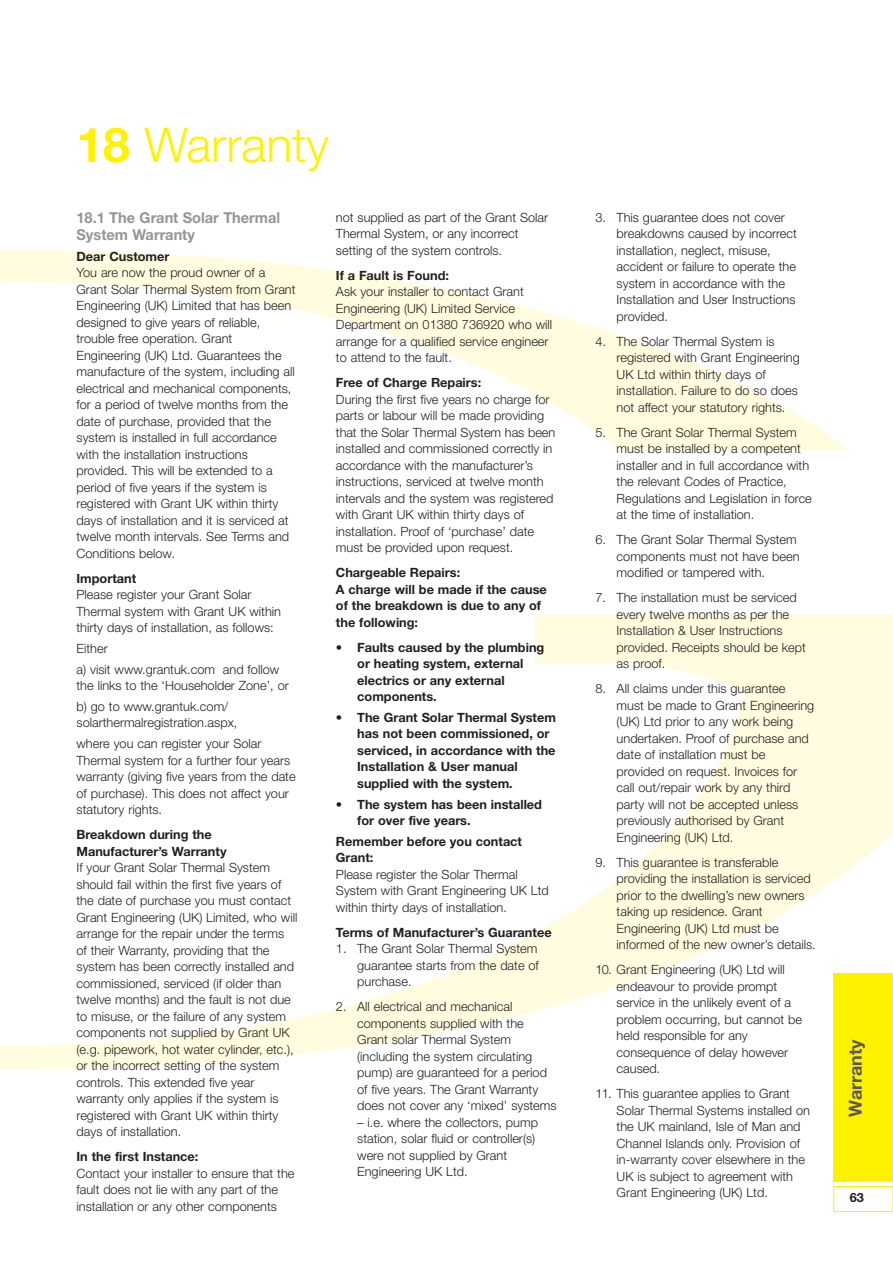
<style>
.page{position:relative;width:893px;height:1263px;background:#fff}
.page>*{position:absolute;margin:0;border:0;box-sizing:border-box;transform-origin:0 0}
.t1{font:300 48px "Helvetica Neue";color:#fff200}
.t2{font:48px "Helvetica Neue Light TT";color:#fff200}
.t3{font:700 18px "Helvetica Neue";color:#58595b}
.t4{font:700 15px/16.5px "Helvetica Neue";color:#939598}
.t5{font:300 12.75px/16.5px "Helvetica Neue";color:#231f20}
.t6{font:700 12.75px/16.5px "Helvetica Neue";color:#231f20}
.s1{font-weight:700}
</style>
<div class="page">
<img style="left:0;top:250px;width:892px;height:820px">
<div style="left:833px;top:1186px;width:59px;height:26px;border:1px solid #fff200"></div>
<div style="left:833px;top:974px;width:59px;height:208px;background:#fff200"></div>
<h1 class="t1" style="left:77px;top:128px;width:254px"><span class="s1">18</span> Warranty</h1>
<h1 class="t2" style="left:77px;top:129px;width:182px">???????</h1>
<p class="t4" style="left:77px;top:211px;width:205px">18.1 The Grant Solar Thermal<br>System Warranty</p>
<p class="t6" style="left:77px;top:249px;width:94px">Dear Customer</p>
<p class="t5" style="left:77px;top:265px;width:221px">You are now the proud owner of a Grant Solar Thermal System from Grant Engineering (UK) Limited that has been designed to give years of reliable, trouble free operation. Grant Engineering (UK) Ltd. Guarantees the manufacture of the system, including all electrical and mechanical components, for a period of twelve months from the date of purchase, provided that the system is installed in full accordance with the installation instructions provided. This will be extended to a period of five years if the system is registered with Grant UK within thirty days of installation and it is serviced at twelve month intervals. See Terms and Conditions below.</p>
<p class="t6" style="left:77px;top:571px;width:61px">Important</p>
<p class="t5" style="left:77px;top:587px;width:206px">Please register your Grant Solar<br>Thermal system with Grant UK within thirty days of installation, as follows:</p>
<p class="t5" style="left:77px;top:639px;width:204px;line-height:20.7px">Either<br>a) visit www.grantuk.com and follow</p>
<p class="t5" style="left:77px;top:676px;width:214px;line-height:20.7px">the links to the ‘Householder Zone’, or b) go to www.grantuk.com/</p>
<p class="t5" style="left:77px;top:714px;width:187px;line-height:20.7px">solarthermalregistration.aspx, where you can register your Solar</p>
<p class="t5" style="left:77px;top:753px;width:221px">Thermal system for a further four years warranty (giving five years from the date of purchase). This does not affect your statutory rights.</p>
<p class="t6" style="left:77px;top:827px;width:152px">Breakdown during the<br>Manufacturer’s Warranty</p>
<p class="t5" style="left:77px;top:860px;width:222px">If your Grant Solar Thermal System should fail within the first five years of the date of purchase you must contact Grant Engineering (UK) Limited, who will arrange for the repair under the terms of their Warranty, providing that the system has been correctly installed and commissioned, serviced (if older than twelve months) and the fault is not due to misuse, or the failure of any system components not supplied by Grant UK (e.g. pipework, hot water cylinder, etc.), or the incorrect setting of the system controls. This extended five year warranty only applies if the system is registered with Grant UK within thirty days of installation.</p>
<p class="t6" style="left:77px;top:1149px;width:123px">In the first Instance:</p>
<p class="t5" style="left:77px;top:1166px;width:219px">Contact your installer to ensure that the fault does not lie with any part of the installation or any other components</p>
<p class="t5" style="left:336px;top:210px;width:214px">not supplied as part of the Grant Solar<br>Thermal System, or any incorrect setting of the system controls.</p>
<p class="t6" style="left:336px;top:268px;width:115px">If a Fault is Found:</p>
<p class="t5" style="left:336px;top:285px;width:218px">Ask your installer to contact Grant Engineering (UK) Limited Service Department on 01380 736920 who will arrange for a qualified service engineer to attend to the fault.</p>
<p class="t6" style="left:336px;top:375px;width:147px">Free of Charge Repairs:</p>
<p class="t5" style="left:336px;top:392px;width:221px">During the first five years no charge for parts or labour will be made providing that the Solar Thermal System has been installed and commissioned correctly in accordance with the manufacturer’s instructions, serviced at twelve month intervals and the system was registered with Grant UK within thirty days of installation. Proof of ‘purchase’ date must be provided upon request.</p>
<p class="t6" style="left:336px;top:565px;width:212px">Chargeable Repairs:<br>A charge will be made if the cause of the breakdown is due to any of the following:</p>
<p class="t6" style="left:357px;top:640px;width:189px;text-indent:-21px">• Faults caused by the plumbing or heating system, external electrics or any external components.</p>
<p class="t6" style="left:357px;top:710px;width:200px;text-indent:-21px">• The Grant Solar Thermal System has not been commissioned, or serviced, in accordance with the<br>Installation &amp; User manual supplied with the system.</p>
<p class="t6" style="left:357px;top:797px;width:186px;text-indent:-21px">• The system has been installed for over five years.</p>
<p class="t6" style="left:336px;top:834px;width:188px">Remember before you contact<br>Grant:</p>
<p class="t5" style="left:336px;top:867px;width:214px">Please register the Solar Thermal<br>System with Grant Engineering UK Ltd within thirty days of installation.</p>
<p class="t6" style="left:336px;top:925px;width:217px">Terms of Manufacturer’s Guarantee</p>
<p class="t5" style="left:357px;top:942px;width:183px;text-align:justify;text-indent:-21px">1. The Grant Solar Thermal System guarantee starts from the date of purchase.</p>
<p class="t5" style="left:357px;top:1000px;width:201px;text-indent:-21px">2. All electrical and mechanical components supplied with the<br>Grant solar Thermal System (including the system circulating pump) are guaranteed for a period of five years. The Grant Warranty does not cover any ‘mixed’ systems</p>
<p class="t5" style="left:357px;top:1115px;width:182px">– i.e. where the collectors, pump station, solar fluid or controller(s) were not supplied by Grant<br>Engineering UK Ltd.</p>
<p class="t5" style="left:617px;top:210px;width:182px;text-indent:-21px">3. This guarantee does not cover breakdowns caused by incorrect installation, neglect, misuse, accident or failure to operate the system in accordance with the<br>Installation and User Instructions provided.</p>
<p class="t5" style="left:617px;top:334px;width:185px;text-indent:-21px">4. The Solar Thermal System is registered with Grant Engineering<br>UK Ltd within thirty days of installation. Failure to do so does not affect your statutory rights.</p>
<p class="t5" style="left:617px;top:425px;width:197px;text-indent:-21px">5. The Grant Solar Thermal System must be installed by a competent installer and in full accordance with the relevant Codes of Practice, Regulations and Legislation in force at the time of installation.</p>
<p class="t5" style="left:617px;top:532px;width:184px;text-indent:-21px">6. The Grant Solar Thermal System components must not have been modified or tampered with.</p>
<p class="t5" style="left:617px;top:590px;width:191px;text-indent:-21px">7. The installation must be serviced every twelve months as per the<br>Installation &amp; User Instructions provided. Receipts should be kept as proof.</p>
<p class="t5" style="left:617px;top:681px;width:199px;text-indent:-21px">8. All claims under this guarantee must be made to Grant Engineering (UK) Ltd prior to any work being undertaken. Proof of purchase and date of installation must be provided on request. Invoices for call out/repair work by any third party will not be accepted unless previously authorised by Grant<br>Engineering (UK) Ltd.</p>
<p class="t5" style="left:617px;top:855px;width:201px;text-indent:-21px">9. This guarantee is transferable providing the installation is serviced prior to the dwelling’s new owners taking up residence. Grant Engineering (UK) Ltd must be informed of the new owner’s details.</p>
<p class="t5" style="left:617px;top:962px;width:187px;text-indent:-21px">10. Grant Engineering (UK) Ltd will endeavour to provide prompt service in the unlikely event of a problem occurring, but cannot be held responsible for any consequence of delay however caused.</p>
<p class="t5" style="left:617px;top:1086px;width:195px;text-indent:-21px">11. This guarantee applies to Grant Solar Thermal Systems installed on the UK mainland, Isle of Man and Channel Islands only. Provision of in-warranty cover elsewhere in the UK is subject to agreement with Grant Engineering (UK) Ltd.</p>
<h2 class="t3" style="left:849px;top:1117px;width:79px;rotate:-90deg">Warranty</h2>
<p class="t6" style="left:850px;top:1191px;width:16px">63</p>
</div>
